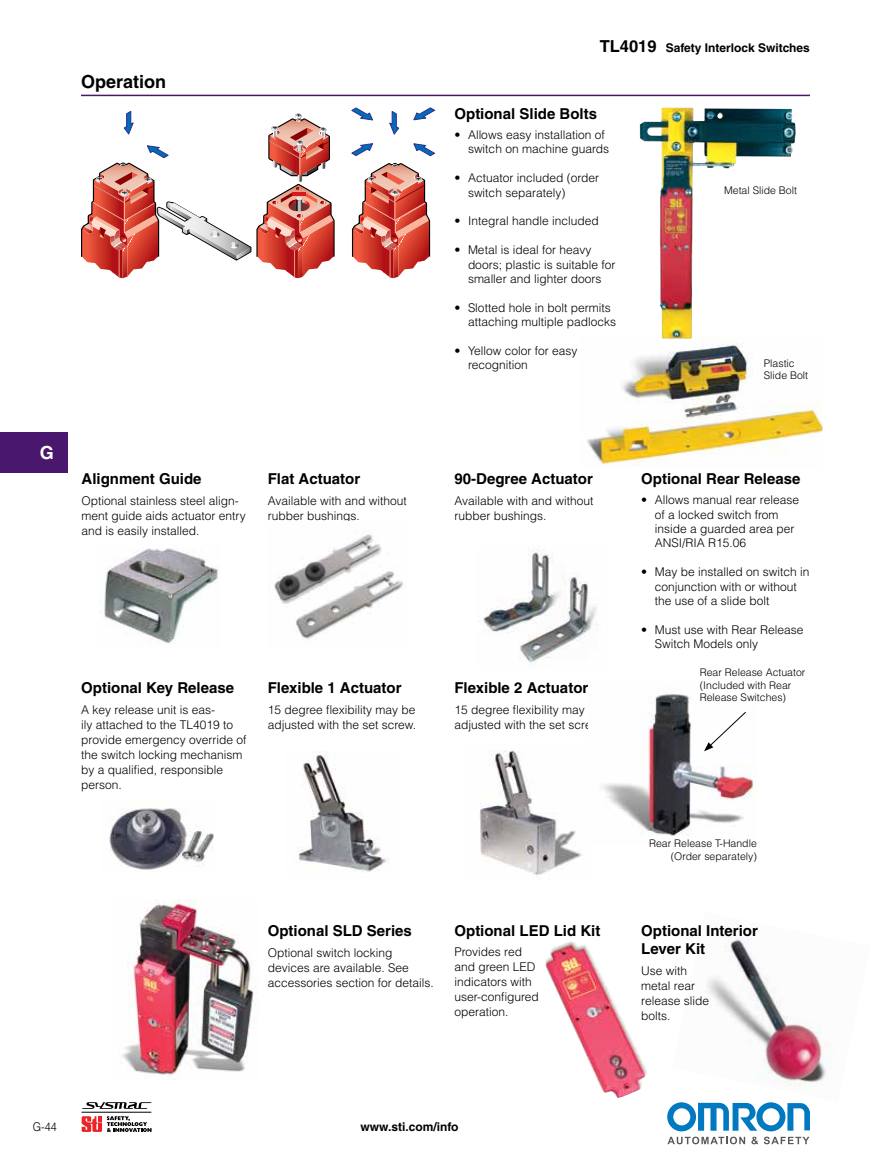
<style>
.page{position:relative;width:891px;height:1175px;background:#fff}
.page>*{position:absolute;margin:0;border:0;box-sizing:border-box;transform-origin:0 0}
.t1{font:700 18px "Helvetica";color:#000}
.t2{font:700 18px "Helvetica";color:#fff}
.t3{font:700 15px/18px "Helvetica";color:#000}
.t4{font:300 12px/15px "Helvetica";color:#000}
.t5{font:700 12px "Helvetica";color:#000}
.t6{font:300 12px "Helvetica";color:#000;scale:.9 1}
.t7{font:300 10.5px/12.6px "Helvetica";color:#000}
.s1{font-size:16.5px}
</style>
<div class="page">
<div style="left:0;top:432px;width:68px;height:40px;background:#49176d"></div>
<svg style="left:86px;top:1102px;width:66px;height:6px"></svg>
<hr style="left:82px;top:1111px;width:69px;height:1px;background:#000">
<svg style="left:82px;top:1116px;width:70px;height:15px"></svg>
<svg style="left:667px;top:1102px;width:143px;height:42px"></svg>
<hr style="left:81px;top:95px;width:729px;height:1px;background:#49176d">
<img style="left:109px;top:799px;width:105px;height:71px">
<img style="left:274px;top:532px;width:129px;height:107px">
<img style="left:479px;top:549px;width:118px;height:118px">
<img style="left:480px;top:750px;width:102px;height:126px">
<img style="left:297px;top:752px;width:90px;height:120px">
<img style="left:101px;top:548px;width:117px;height:97px">
<svg style="left:81px;top:156px;width:350px;height:101px"></svg>
<svg style="left:389px;top:111px;width:11px;height:24px"></svg>
<svg style="left:413px;top:143px;width:22px;height:13px"></svg>
<svg style="left:351px;top:108px;width:22px;height:13px"></svg>
<svg style="left:413px;top:108px;width:22px;height:13px"></svg>
<svg style="left:351px;top:143px;width:22px;height:13px"></svg>
<svg style="left:353px;top:164px;width:76px;height:114px"></svg>
<svg style="left:82px;top:111px;width:251px;height:167px"></svg>
<img style="left:587px;top:343px;width:235px;height:124px">
<img style="left:640px;top:108px;width:156px;height:231px">
<img style="left:707px;top:935px;width:123px;height:151px">
<img style="left:546px;top:968px;width:71px;height:129px">
<img style="left:602px;top:694px;width:153px;height:142px">
<svg style="left:704px;top:711px;width:43px;height:40px"></svg>
<img style="left:121px;top:899px;width:136px;height:181px">
<h1 class="t2" style="left:40px;top:442px;width:16px">G</h1>
<h1 class="t1" style="left:81px;top:71px;width:87px">Operation</h1>
<p class="t5" style="left:600px;top:40px;width:212px"><span class="s1">TL4019</span> Safety Interlock Switches</p>
<p class="t3" style="left:454px;top:105px;width:144px">Optional Slide Bolts</p>
<p class="t4" style="left:468px;top:127px;width:143px;line-height:14.4px;text-indent:-14px">• Allows easy installation of switch on machine guards</p>
<p class="t4" style="left:468px;top:170px;width:133px;line-height:14.4px;text-indent:-14px">• Actuator included (order switch separately)</p>
<p class="t4" style="left:454px;top:213px;width:146px">• Integral handle included</p>
<p class="t4" style="left:468px;top:242px;width:149px;line-height:14.4px;text-indent:-14px">• Metal is ideal for heavy doors; plastic is suitable for smaller and lighter doors</p>
<p class="t4" style="left:468px;top:300px;width:150px;line-height:14.4px;text-indent:-14px">• Slotted hole in bolt permits attaching multiple padlocks</p>
<p class="t4" style="left:468px;top:343px;width:111px;line-height:14.4px;text-indent:-14px">• Yellow color for easy recognition</p>
<p class="t7" style="left:724px;top:183px;width:74px">Metal Slide Bolt</p>
<p class="t7" style="left:764px;top:356px;width:46px">Plastic<br>Slide Bolt</p>
<p class="t3" style="left:82px;top:470px;width:122px">Alignment Guide</p>
<p class="t4" style="left:82px;top:492px;width:166px">Optional stainless steel align&shy;ment guide aids actuator entry and is easily installed.</p>
<p class="t3" style="left:268px;top:470px;width:94px">Flat Actuator</p>
<p class="t4" style="left:268px;top:492px;width:141px">Available with and without rubber bushings.</p>
<p class="t3" style="left:454px;top:470px;width:140px">90-Degree Actuator</p>
<p class="t4" style="left:454px;top:492px;width:141px">Available with and without rubber bushings.</p>
<p class="t3" style="left:81px;top:679px;width:154px">Optional Key Release</p>
<p class="t4" style="left:81px;top:701px;width:167px">A key release unit is eas-<br>ily attached to the TL4019 to provide emergency override of the switch locking mechanism by a qualified, responsible person.</p>
<p class="t3" style="left:268px;top:679px;width:135px">Flexible 1 Actuator</p>
<p class="t4" style="left:268px;top:701px;width:150px">15 degree flexibility may be adjusted with the set screw.</p>
<p class="t3" style="left:454px;top:679px;width:135px">Flexible 2 Actuator</p>
<p class="t4" style="left:454px;top:701px;width:150px">15 degree flexibility may be adjusted with the set screw.</p>
<p class="t3" style="left:268px;top:921px;width:146px">Optional SLD Series</p>
<p class="t4" style="left:268px;top:944px;width:168px">Optional switch locking devices are available. See accessories section for details.</p>
<p class="t3" style="left:454px;top:921px;width:147px">Optional LED Lid Kit</p>
<p class="t4" style="left:454px;top:944px;width:86px">Provides red and green LED indicators with user-configured operation.</p>
<p class="t3" style="left:641px;top:470px;width:161px">Optional Rear Release</p>
<p class="t4" style="left:655px;top:492px;width:146px;line-height:14.4px;text-indent:-14px">• Allows manual rear release of a locked switch from inside a guarded area per<br>ANSI/RIA R15.06</p>
<p class="t4" style="left:655px;top:564px;width:156px;line-height:14.4px;text-indent:-14px">• May be installed on switch in conjunction with or without the use of a slide bolt</p>
<p class="t4" style="left:655px;top:622px;width:150px;line-height:14.4px;text-indent:-14px">• Must use with Rear Release<br>Switch Models only</p>
<p class="t7" style="left:700px;top:666px;width:107px">Rear Release Actuator (Included with Rear<br>Release Switches)</p>
<p class="t7" style="left:649px;top:836px;width:109px;text-align:right">Rear Release T-Handle (Order separately)</p>
<p class="t3" style="left:641px;top:921px;width:118px">Optional Interior<br>Lever Kit</p>
<p class="t4" style="left:641px;top:962px;width:69px">Use with metal rear release slide bolts.</p>
<p class="t6" style="left:33px;top:1119px;width:28px">G-44</p>
<p class="t5" style="left:361px;top:1119px;width:99px">www.sti.com/info</p>
</div>
